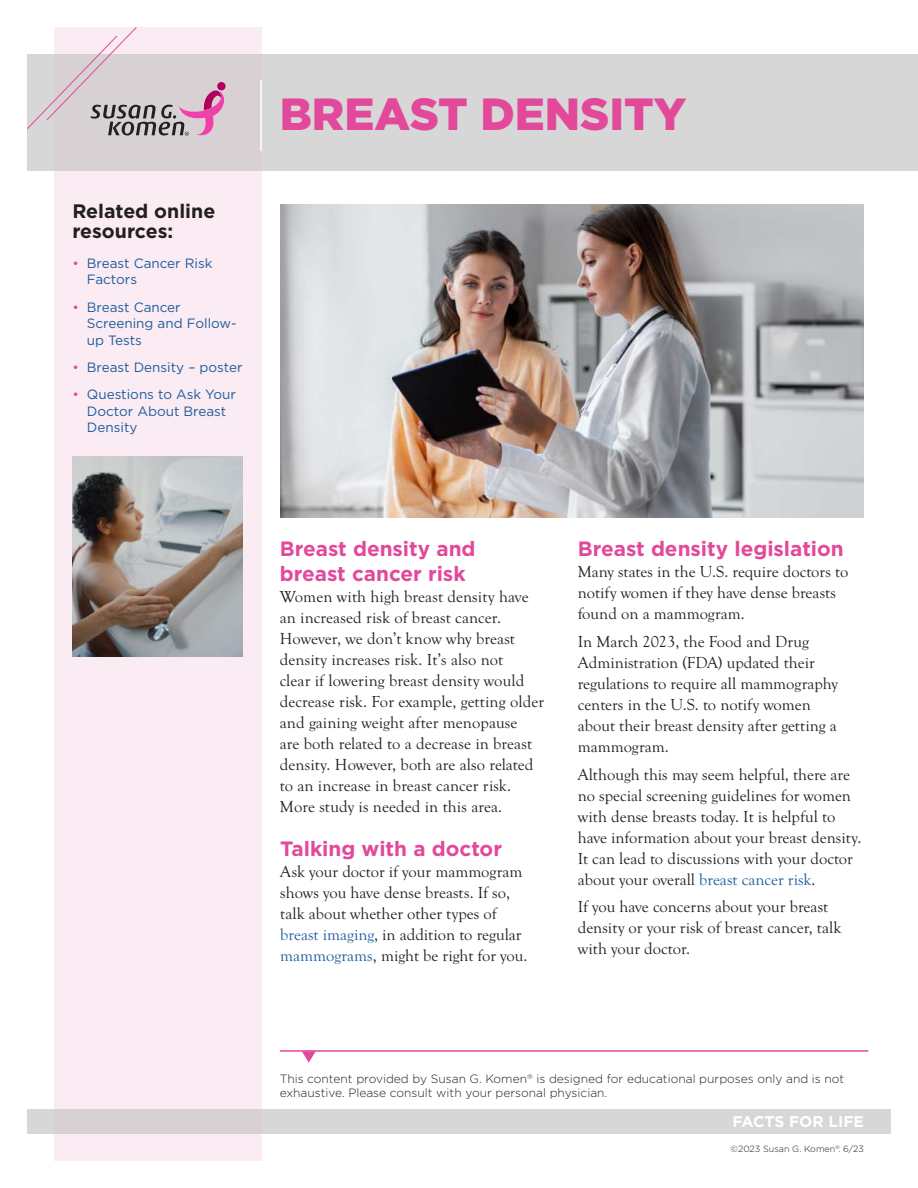
<style>
.page{position:relative;width:918px;height:1188px;background:#fff}
.page>*{position:absolute;margin:0;border:0;box-sizing:border-box;transform-origin:0 0}
.t1{font:900 45px "Gotham";color:#e2499a}
.t2{font:700 20.7px/24.9px "Gotham";color:#e2499a}
.t3{font:700 19.5px/19.5px "Gotham";color:#221f1f}
.t4{font:16.5px/21px "Goudy Old Sty";color:#221f1f}
.t5{font:700 15.6px "Gotham";color:#fff}
.t6{font:13.5px/16.5px "Gotham";color:#1f5d9e}
.t7{font:300 12px/14.4px "Gotham";color:#221f1f}
.t8{font:300 9px "Gotham";color:#221f1f}
.s1{color:#e2499a}
.s2{color:#1f5d9e}
</style>
<div class="page">
<div style="left:54px;top:27px;width:208px;height:1134px;background:#fbebf2"></div>
<div style="left:27px;top:1110px;width:864px;height:24px;background:#d8d7d7"></div>
<div style="left:27px;top:54px;width:891px;height:117px;background:#d8d7d7"></div>
<hr style="left:260px;top:80px;width:2px;height:71px;background:#fff">
<hr style="left:280px;top:1050px;width:588px;height:2px;background:#e2499a">
<svg style="left:302px;top:1051px;width:14px;height:12px"></svg>
<img style="left:72px;top:457px;width:171px;height:199px">
<svg style="left:27px;top:27px;width:199px;height:109px"></svg>
<img style="left:280px;top:204px;width:584px;height:313px">
<p class="t3" style="left:72px;top:203px;width:144px">Related online resources:</p>
<p class="t6" style="left:87px;top:256px;width:127px;text-indent:-15px"><span class="s1">•</span> Breast Cancer Risk<br>Factors</p>
<p class="t6" style="left:87px;top:300px;width:151px;text-indent:-15px"><span class="s1">•</span> Breast Cancer<br>Screening and Follow&shy;up Tests</p>
<p class="t6" style="left:72px;top:360px;width:172px"><span class="s1">•</span> Breast Density – poster</p>
<p class="t6" style="left:87px;top:387px;width:151px;text-indent:-15px"><span class="s1">•</span> Questions to Ask Your<br>Doctor About Breast<br>Density</p>
<h1 class="t1" style="left:280px;top:94px;width:408px">BREAST DENSITY</h1>
<p class="t2" style="left:280px;top:538px;width:197px">Breast density and breast cancer risk</p>
<p class="t4" style="left:280px;top:587px;width:266px">Women with high breast density have an increased risk of breast cancer.<br>However, we don’t know why breast density increases risk. It’s also not<br>clear if lowering breast density would decrease risk. For example, getting older and gaining weight after menopause<br>are both related to a decrease in breast density. However, both are also related to an increase in breast cancer risk.<br>More study is needed in this area.</p>
<p class="t2" style="left:280px;top:838px;width:223px">Talking with a doctor</p>
<p class="t4" style="left:280px;top:863px;width:249px">Ask your doctor if your mammogram shows you have dense breasts. If so, talk about whether other types of <span class="s2">breast imaging</span>, in addition to regular <span class="s2">mammograms</span>, might be right for you.</p>
<p class="t2" style="left:578px;top:538px;width:268px">Breast density legislation</p>
<p class="t4" style="left:578px;top:562px;width:272px">Many states in the U.S. require doctors to notify women if they have dense breasts found on a mammogram.</p>
<p class="t4" style="left:578px;top:632px;width:261px">In March 2023, the Food and Drug<br>Administration (FDA) updated their regulations to require all mammography centers in the U.S. to notify women about their breast density after getting a mammogram.</p>
<p class="t4" style="left:578px;top:765px;width:285px">Although this may seem helpful, there are no special screening guidelines for women with dense breasts today. It is helpful to have information about your breast density.<br>It can lead to discussions with your doctor about your overall <span class="s2">breast cancer risk</span>.</p>
<p class="t4" style="left:578px;top:898px;width:265px">If you have concerns about your breast density or your risk of breast cancer, talk with your doctor.</p>
<p class="t7" style="left:280px;top:1072px;width:566px">This content provided by Susan G. Komen<sup>®</sup> is designed for educational purposes only and is not exhaustive. Please consult with your personal physician.</p>
<p class="t5" style="left:733px;top:1116px;width:133px">FACTS FOR LIFE</p>
<p class="t8" style="left:731px;top:1145px;width:135px">©2023 Susan G. Komen<sup>®</sup>. 6/23</p>
</div>
